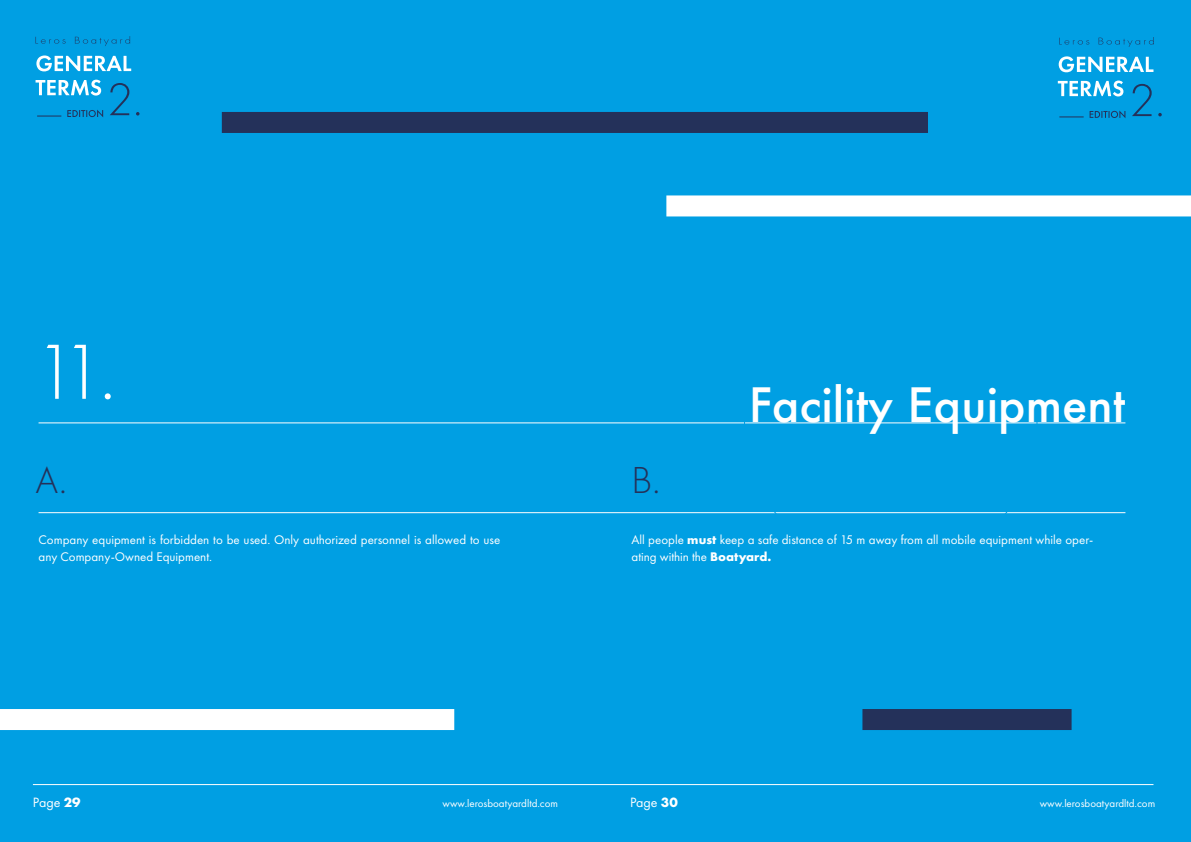
<style>
.page{position:relative;width:1191px;height:842px;background:#009fe3}
.page>*{position:absolute;margin:0;border:0;box-sizing:border-box;transform-origin:0 0}
.t1{font:300 81px "Futura PT";color:#fff}
.t2{font:500 46px "Futura";color:#fff}
.t3{font:300 39px "Futura PT";color:#24315a}
.t4{font:14px "Futura PT";color:#fff}
.t5{font:13px/17px "Futura PT";color:#fff}
.t6{font:11px "Futura PT";color:#fff}
.s1{font-weight:700}
</style>
<div class="page">
<svg style="left:36px;top:39px;width:30px;height:5px"></svg>
<svg style="left:75px;top:36px;width:55px;height:10px"></svg>
<svg style="left:1059px;top:38px;width:30px;height:7px"></svg>
<svg style="left:1098px;top:37px;width:55px;height:10px"></svg>
<svg style="left:36px;top:80px;width:65px;height:16px"></svg>
<svg style="left:36px;top:55px;width:95px;height:16px"></svg>
<svg style="left:1057px;top:81px;width:66px;height:15px"></svg>
<svg style="left:1058px;top:56px;width:95px;height:16px"></svg>
<svg style="left:67px;top:110px;width:36px;height:7px"></svg>
<svg style="left:1089px;top:111px;width:36px;height:7px"></svg>
<svg style="left:110px;top:83px;width:29px;height:33px"></svg>
<svg style="left:1132px;top:84px;width:29px;height:32px"></svg>
<svg style="left:37px;top:116px;width:24px;height:1px"></svg>
<svg style="left:1059px;top:116px;width:24px;height:1px"></svg>
<hr style="left:33px;top:784px;width:1120px;height:1px;background:#fff">
<hr style="left:39px;top:422px;width:1086px;height:1px;background:#fff">
<hr style="left:39px;top:512px;width:1086px;height:1px;background:#fff">
<div style="left:666px;top:195px;width:525px;height:21px;background:#fff"></div>
<div style="left:0;top:709px;width:454px;height:21px;background:#fff"></div>
<div style="left:222px;top:112px;width:706px;height:21px;background:#24315a"></div>
<div style="left:862px;top:709px;width:209px;height:21px;background:#24315a"></div>
<h1 class="t1" style="left:33px;top:326px;width:84px">11.</h1>
<h3 class="t3" style="left:36px;top:457px;width:33px">A.</h3>
<h3 class="t3" style="left:631px;top:457px;width:30px">B.</h3>
<h2 class="t2" style="left:748px;top:373px;width:378px">Facility Equipment</h2>
<p class="t5" style="left:39px;top:531px;width:463px">Company equipment is forbidden to be used. Only authorized personnel is allowed to use any Company-Owned Equipment.</p>
<p class="t5" style="left:631px;top:531px;width:463px">All people <span class="s1">must</span> keep a safe distance of 15 m away from all mobile equipment while oper&shy;ating within the <span class="s1">Boatyard.</span></p>
<p class="t4" style="left:33px;top:794px;width:49px">Page <span class="s1">29</span></p>
<p class="t6" style="left:442px;top:797px;width:117px">www.lerosboatyardltd.com</p>
<p class="t4" style="left:630px;top:794px;width:49px">Page <span class="s1">30</span></p>
<p class="t6" style="left:1039px;top:797px;width:117px">www.lerosboatyardltd.com</p>
</div>
